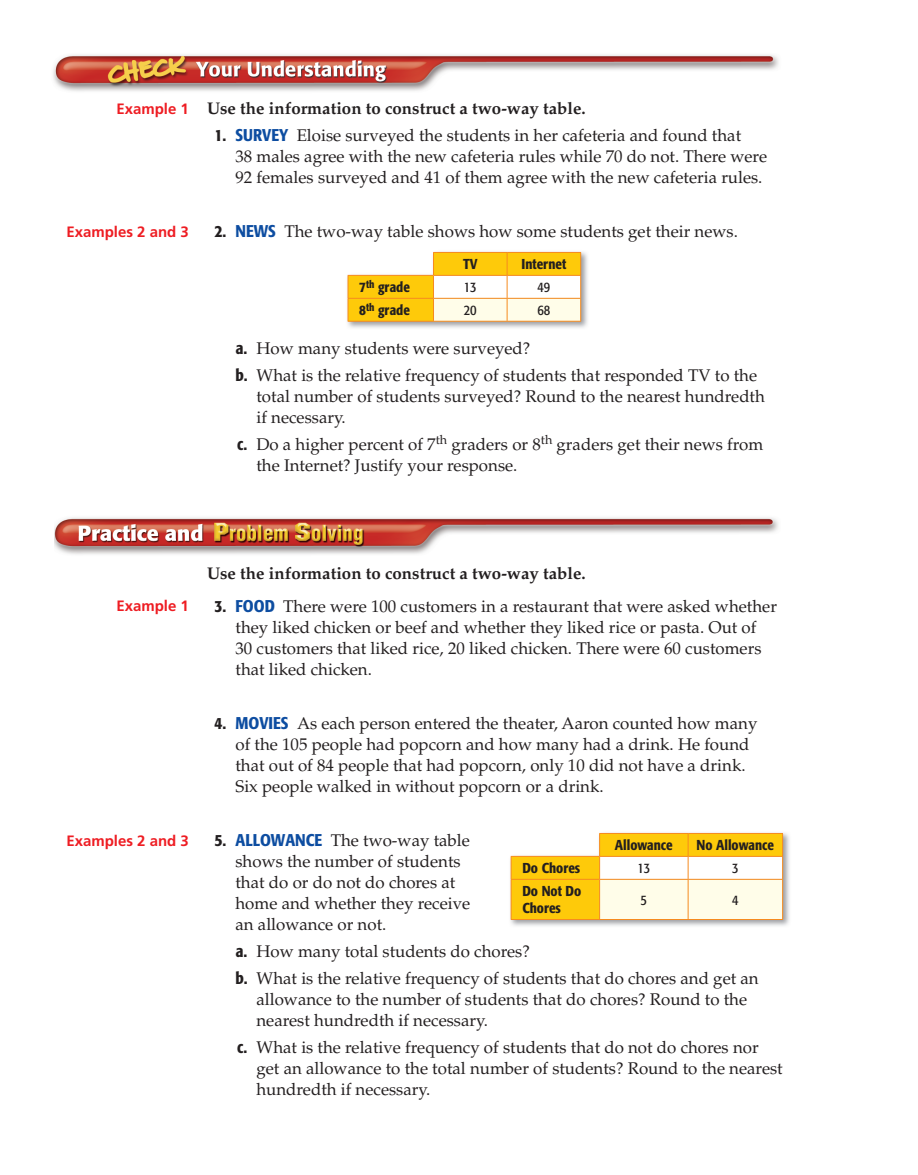
<style>
.page{position:relative;width:918px;height:1175px;background:#fff}
.page>*{position:absolute;margin:0;border:0;box-sizing:border-box;transform-origin:0 0}
.t1{font:16.8px/21px "Palatino LT Std";color:#231f20}
.t2{font:700 16.8px "Palatino LT Std";color:#231f20}
.t3{font:700 15px "Frutiger LT Std";color:#ee1d23}
.t4{font:14.25px/17.2px "Formata OTF Cn Md";color:#231f20}
.t5{font:14.25px "Formata OTF Cn";color:#231f20}
.s1{font-family:"Frutiger LT Std";font-size:15px;color:#ee1d23}
.s2{font-family:"Formata OTF Cn Md"}
.s3{font-family:"Formata OTF Cn Md";color:#0d4da1}
</style>
<div class="page">
<img style="left:53px;top:55px;width:726px;height:36px">
<img style="left:54px;top:517px;width:724px;height:38px">
<img style="left:347px;top:251px;width:241px;height:77px">
<svg style="left:348px;top:252px;width:233px;height:69px"></svg>
<hr style="left:348px;top:321px;width:233px;height:1px;background:#f68b1f">
<img style="left:510px;top:832px;width:280px;height:94px">
<svg style="left:511px;top:833px;width:272px;height:86px"></svg>
<hr style="left:511px;top:879px;width:89px;height:1px;background:#f68b1f">
<hr style="left:511px;top:879px;width:1px;height:40px;background:#f68b1f">
<hr style="left:600px;top:879px;width:88px;height:1px;background:#f68b1f">
<hr style="left:599px;top:879px;width:1px;height:40px;background:#f68b1f">
<hr style="left:688px;top:879px;width:95px;height:1px;background:#f68b1f">
<hr style="left:688px;top:879px;width:1px;height:40px;background:#f68b1f">
<hr style="left:782px;top:879px;width:1px;height:40px;background:#f68b1f">
<hr style="left:511px;top:919px;width:272px;height:1px;background:#f68b1f">
<p class="t2" style="left:116px;top:101px;width:471px"><span class="s1">Example 1</span> Use the information to construct a two-way table.</p>
<p class="t1" style="left:236px;top:126px;width:533px;text-indent:-21px"><span class="s2">1.</span> <span class="s3">SURVEY</span> Eloise surveyed the students in her cafeteria and found that<br>38 males agree with the new cafeteria rules while 70 do not. There were<br>92 females surveyed and 41 of them agree with the new cafeteria rules.</p>
<p class="t3" style="left:66px;top:225px;width:124px">Examples 2 and 3</p>
<p class="t1" style="left:215px;top:222px;width:525px"><span class="s2">2.</span> <span class="s3">NEWS</span> The two-way table shows how some students get their news.</p>
<p class="t4" style="left:463px;top:257px;width:16px">TV</p>
<p class="t4" style="left:522px;top:257px;width:46px">Internet</p>
<p class="t4" style="left:359px;top:280px;width:52px">7<sup>th</sup> grade</p>
<p class="t5" style="left:464px;top:281px;width:15px">13</p>
<p class="t5" style="left:537px;top:281px;width:15px">49</p>
<p class="t4" style="left:359px;top:302px;width:52px">8<sup>th</sup> grade</p>
<p class="t5" style="left:464px;top:304px;width:15px">20</p>
<p class="t5" style="left:537px;top:304px;width:15px">68</p>
<p class="t1" style="left:235px;top:336px;width:523px;line-height:27px"><span class="s2">a.</span> How many students were surveyed?<br><span class="s2">b.</span> What is the relative frequency of students that responded TV to the</p>
<p class="t1" style="left:256px;top:387px;width:510px">total number of students surveyed? Round to the nearest hundredth if necessary.</p>
<p class="t1" style="left:256px;top:435px;width:508px;text-indent:-19px"><span class="s2">c.</span> Do a higher percent of 7<sup>th</sup> graders or 8<sup>th</sup> graders get their news from the Internet? Justify your response.</p>
<p class="t2" style="left:207px;top:566px;width:380px">Use the information to construct a two-way table.</p>
<p class="t3" style="left:116px;top:600px;width:74px">Example 1</p>
<p class="t1" style="left:236px;top:597px;width:543px;text-indent:-21px"><span class="s2">3.</span> <span class="s3">FOOD</span> There were 100 customers in a restaurant that were asked whether they liked chicken or beef and whether they liked rice or pasta. Out of 30 customers that liked rice, 20 liked chicken. There were 60 customers that liked chicken.</p>
<p class="t1" style="left:235px;top:714px;width:523px;text-indent:-21px"><span class="s2">4.</span> <span class="s3">MOVIES</span> As each person entered the theater, Aaron counted how many of the 105 people had popcorn and how many had a drink. He found that out of 84 people that had popcorn, only 10 did not have a drink.<br>Six people walked in without popcorn or a drink.</p>
<p class="t3" style="left:66px;top:834px;width:124px">Examples 2 and 3</p>
<p class="t1" style="left:235px;top:831px;width:236px;text-indent:-21px"><span class="s2">5.</span> <span class="s3">ALLOWANCE</span> The two-way table shows the number of students that do or do not do chores at home and whether they receive an allowance or not.</p>
<p class="t1" style="left:235px;top:939px;width:525px;line-height:27px"><span class="s2">a.</span> How many total students do chores?<br><span class="s2">b.</span> What is the relative frequency of students that do chores and get an</p>
<p class="t1" style="left:256px;top:990px;width:492px">allowance to the number of students that do chores? Round to the nearest hundredth if necessary.</p>
<p class="t1" style="left:256px;top:1038px;width:528px;text-indent:-19px"><span class="s2">c.</span> What is the relative frequency of students that do not do chores nor get an allowance to the total number of students? Round to the nearest hundredth if necessary.</p>
<p class="t4" style="left:615px;top:837px;width:59px">Allowance</p>
<p class="t4" style="left:697px;top:837px;width:79px">No Allowance</p>
<p class="t4" style="left:522px;top:860px;width:59px">Do Chores</p>
<p class="t5" style="left:637px;top:862px;width:15px">13</p>
<p class="t5" style="left:732px;top:862px;width:8px">3</p>
<p class="t4" style="left:522px;top:883px;width:60px">Do Not Do<br>Chores</p>
<p class="t5" style="left:641px;top:893px;width:8px">5</p>
<p class="t5" style="left:732px;top:893px;width:8px">4</p>
</div>
